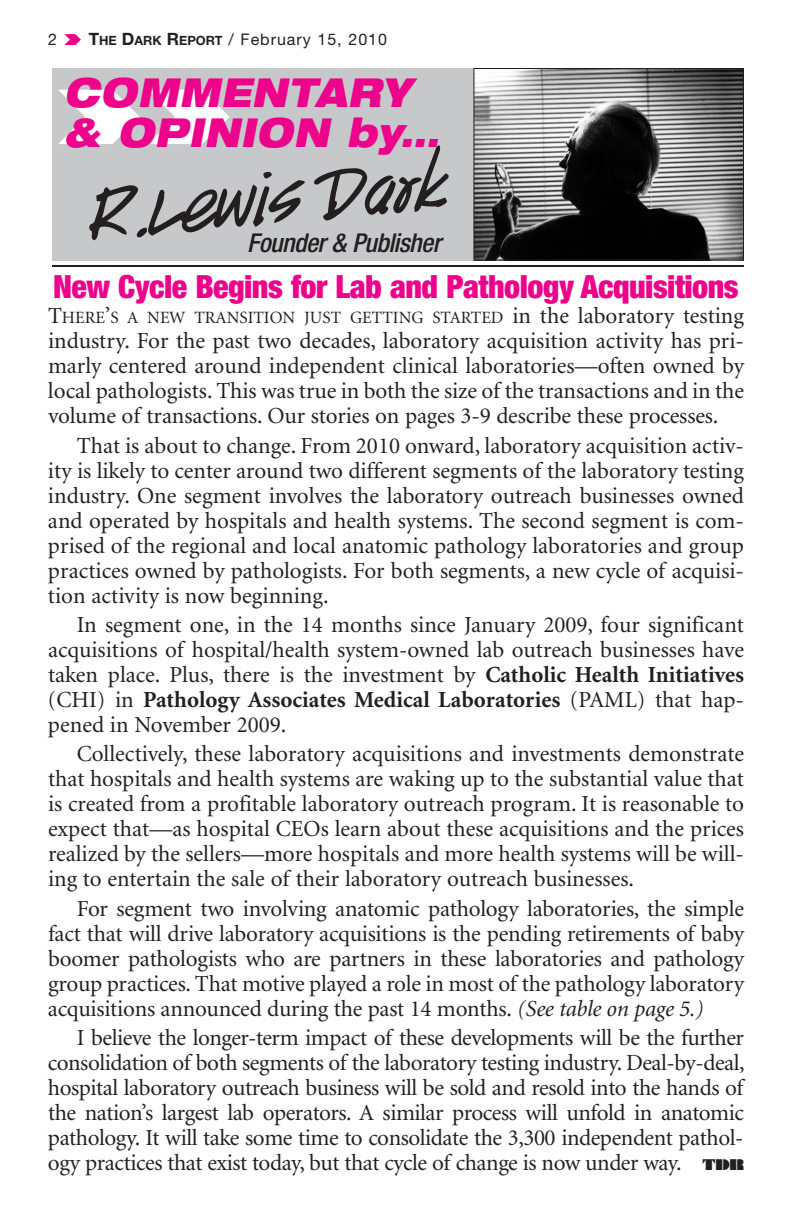
<style>
.page{position:relative;width:792px;height:1224px;background:#fff}
.page>*{position:absolute;margin:0;border:0;box-sizing:border-box;transform-origin:0 0}
.t1{font:italic 900 expanded 40px/39.2px "Helvetica Neue";letter-spacing:.025em;color:#ed028c;scale:.87 1}
.t2{font:900 condensed 32px "Helvetica Neue";letter-spacing:-.015em;color:#ed028c}
.t3{font:italic 500 condensed 26px "Helvetica Neue";letter-spacing:-.02em;color:#231f20}
.t4{font:23px/25px "Minion";letter-spacing:-.005em;color:#231f20;text-align:justify}
.t5{font:17.2px "Minion";color:#231f20}
.t6{font:16px "Helvetica Neue";letter-spacing:.06em;color:#231f20}
.s1{font-weight:700;font-size:17px}
.s2{font-weight:700;font-size:12.8px}
.s3{font-size:36px}
.s4{font-size:23px}
.s5{font-weight:700}
.s6{font-style:italic}
.s7{font-family:"Braggadocio";font-size:14px}
</style>
<div class="page">
<div style="left:52px;top:68px;width:671px;height:193px;background:#c7c8ca"></div>
<hr style="left:52px;top:265px;width:692px;height:2px;background:#231f20">
<img style="left:475px;top:70px;width:267px;height:189px">
<div style="left:473px;top:68px;width:271px;height:193px;border:1px solid #231f20"></div>
<svg style="left:89px;top:172px;width:216px;height:68px"></svg>
<svg style="left:314px;top:145px;width:135px;height:76px"></svg>
<p class="t6" style="left:48px;top:33px;width:10px">2</p>
<p class="t6" style="left:89px;top:33px;width:300px"><span class="s1">T</span><span class="s2">HE</span> <span class="s1">D</span><span class="s2">ARK</span> <span class="s1">R</span><span class="s2">EPORT</span> / February 15, 2010</p>
<h1 class="t1" style="left:64px;top:77px;width:433px">COMMENTARY &amp; OPINION by<span class="s3">...</span></h1>
<p class="t3" style="left:247px;top:233px;width:195px">Founder &amp; Publisher</p>
<h2 class="t2" style="left:53px;top:275px;width:687px">New Cycle Begins for Lab and Pathology Acquisitions</h2>
<p class="t5" style="left:48px;top:311px;width:698px"><span class="s4">T</span>HERE<span class="s4">’</span>S A NEW TRANSITION JUST GETTING STARTED <span class="s4">in the laboratory testing</span></p>
<p class="t4" style="left:48px;top:330px;width:698px">industry. For the past two decades, laboratory acquisition activity has pri&shy;marly centered around independent clinical laboratories—often owned by local pathologists. This was true in both the size of the transactions and in the volume of transactions. Our stories on pages 3-9 describe these processes.</p>
<p class="t4" style="left:48px;top:435px;width:698px;text-indent:29px">That is about to change. From 2010 onward, laboratory acquisition activ&shy;ity is likely to center around two different segments of the laboratory testing industry. One segment involves the laboratory outreach businesses owned and operated by hospitals and health systems. The second segment is com&shy;prised of the regional and local anatomic pathology laboratories and group practices owned by pathologists. For both segments, a new cycle of acquisi&shy;tion activity is now beginning.</p>
<p class="t4" style="left:48px;top:614px;width:698px;text-indent:29px">In segment one, in the 14 months since January 2009, four significant acquisitions of hospital/health system-owned lab outreach businesses have taken place. Plus, there is the investment by <span class="s5">Catholic Health Initiatives </span>(CHI) in <span class="s5">Pathology Associates Medical Laboratories</span> (PAML) that hap&shy;pened in November 2009.</p>
<p class="t4" style="left:48px;top:743px;width:698px;text-indent:29px">Collectively, these laboratory acquisitions and investments demonstrate that hospitals and health systems are waking up to the substantial value that is created from a profitable laboratory outreach program. It is reasonable to expect that—as hospital CEOs learn about these acquisitions and the prices realized by the sellers—more hospitals and more health systems will be will&shy;ing to entertain the sale of their laboratory outreach businesses.</p>
<p class="t4" style="left:48px;top:898px;width:698px;text-indent:29px">For segment two involving anatomic pathology laboratories, the simple fact that will drive laboratory acquisitions is the pending retirements of baby boomer pathologists who are partners in these laboratories and pathology group practices. That motive played a role in most of the pathology laboratory acquisitions announced during the past 14 months. <span class="s6">(See table on page 5.)</span></p>
<p class="t4" style="left:48px;top:1027px;width:698px;text-indent:29px">I believe the longer-term impact of these developments will be the further consolidation of both segments of the laboratory testing industry. Deal-by-deal, hospital laboratory outreach business will be sold and resold into the hands of the nation’s largest lab operators. A similar process will unfold in anatomic pathology. It will take some time to consolidate the 3,300 independent pathol&shy;ogy practices that exist today, but that cycle of change is now under way. <span class="s7">TDR</span></p>
</div>
